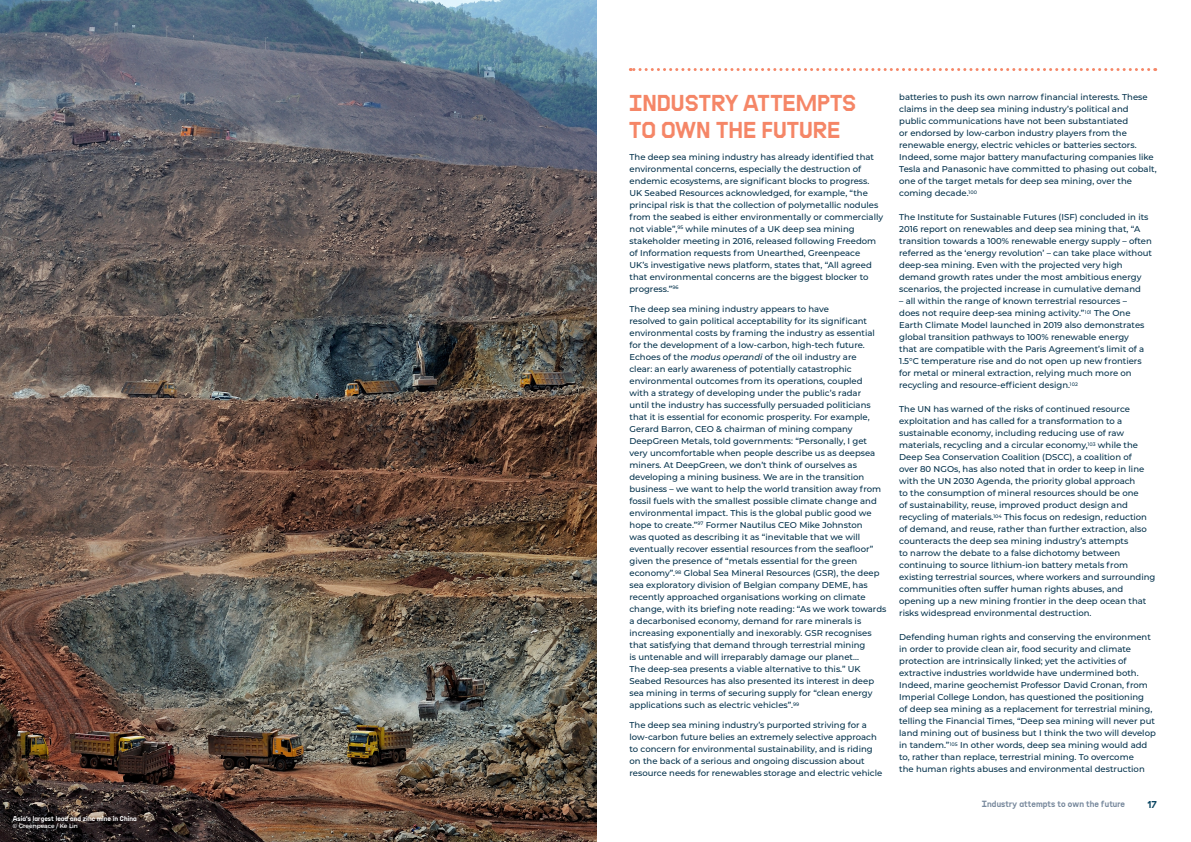
<style>
.page{position:relative;width:1191px;height:842px;background:#fff}
.page>*{position:absolute;margin:0;border:0;box-sizing:border-box;transform-origin:0 0}
.Page_title{font:23px/27.6px "Sanctuary LC";color:#f58667}
.t1{font:10px "Sanctuary LC";color:#0b4662}
.t2{font:9px "Sanctuary LC";letter-spacing:.01em;color:#78899d}
.t3{font:500 8.5px/12px "Montserrat";color:#03314b}
.captions{font:7px "Sanctuary LC";letter-spacing:.01em;color:#fff}
.captions-2{font:6px "Montserrat";color:#fff}
.s1{font-style:italic}
</style>
<div class="page">
<svg style="left:630px;top:68px;width:518px;height:3px"></svg>
<img style="left:0;top:0;width:597px;height:842px">
<p class="captions" style="left:13px;top:814px;width:125px">Asia's largest lead and zinc mine in China</p>
<p class="captions-2" style="left:13px;top:822px;width:67px">© Greenpeace / Ke Lin</p>
<p class="Page_title" style="left:629px;top:89px;width:229px">INDUSTRY ATTEMPTS<br>TO OWN THE FUTURE</p>
<p class="t3" style="left:629px;top:151px;width:255px">The deep sea mining industry has already identified that environmental concerns, especially the destruction of endemic ecosystems, are significant blocks to progress.<br>UK Seabed Resources acknowledged, for example, “the principal risk is that the collection of polymetallic nodules from the seabed is either environmentally or commercially not viable”,<sup>95</sup> while minutes of a UK deep sea mining stakeholder meeting in 2016, released following Freedom of Information requests from Unearthed, Greenpeace<br>UK’s investigative news platform, states that, “All agreed that environmental concerns are the biggest blocker to progress.”<sup>96</sup></p>
<p class="t3" style="left:629px;top:303px;width:258px">The deep sea mining industry appears to have<br>resolved to gain political acceptability for its significant environmental costs by framing the industry as essential for the development of a low-carbon, high-tech future.<br>Echoes of the <span class="s1">modus operandi</span> of the oil industry are<br>clear: an early awareness of potentially catastrophic environmental outcomes from its operations, coupled<br>with a strategy of developing under the public’s radar<br>until the industry has successfully persuaded politicians that it is essential for economic prosperity. For example, Gerard Barron, CEO &amp; chairman of mining company DeepGreen Metals, told governments: “Personally, I get very uncomfortable when people describe us as deepsea miners. At DeepGreen, we don’t think of ourselves as developing a mining business. We are in the transition business – we want to help the world transition away from fossil fuels with the smallest possible climate change and environmental impact. This is the global public good we hope to create.”<sup>97</sup> Former Nautilus CEO Mike Johnston<br>was quoted as describing it as “inevitable that we will eventually recover essential resources from the seafloor” given the presence of “metals essential for the green economy”.<sup>98</sup> Global Sea Mineral Resources (GSR), the deep sea exploratory division of Belgian company DEME, has recently approached organisations working on climate change, with its briefing note reading: “As we work towards a decarbonised economy, demand for rare minerals is increasing exponentially and inexorably. GSR recognises that satisfying that demand through terrestrial mining<br>is untenable and will irreparably damage our planet...<br>The deep-sea presents a viable alternative to this.” UK Seabed Resources has also presented its interest in deep sea mining in terms of securing supply for “clean energy applications such as electric vehicles”.<sup>99</sup></p>
<p class="t3" style="left:629px;top:719px;width:254px">The deep sea mining industry’s purported striving for a low-carbon future belies an extremely selective approach to concern for environmental sustainability, and is riding on the back of a serious and ongoing discussion about resource needs for renewables storage and electric vehicle</p>
<p class="t3" style="left:899px;top:91px;width:259px">batteries to push its own narrow financial interests. These claims in the deep sea mining industry’s political and public communications have not been substantiated<br>or endorsed by low-carbon industry players from the renewable energy, electric vehicles or batteries sectors.<br>Indeed, some major battery manufacturing companies like Tesla and Panasonic have committed to phasing out cobalt, one of the target metals for deep sea mining, over the coming decade.<sup>100</sup></p>
<p class="t3" style="left:899px;top:211px;width:254px">The Institute for Sustainable Futures (ISF) concluded in its 2016 report on renewables and deep sea mining that, “A transition towards a 100% renewable energy supply – often referred as the ‘energy revolution’ – can take place without deep-sea mining. Even with the projected very high demand growth rates under the most ambitious energy scenarios, the projected increase in cumulative demand</p>
<p class="t3" style="left:899px;top:295px;width:247px">– all within the range of known terrestrial resources – does not require deep-sea mining activity.”<sup>101</sup> The One Earth Climate Model launched in 2019 also demonstrates global transition pathways to 100% renewable energy that are compatible with the Paris Agreement’s limit of a 1.5°C temperature rise and do not open up new frontiers for metal or mineral extraction, relying much more on recycling and resource-efficient design.<sup>102</sup></p>
<p class="t3" style="left:899px;top:403px;width:258px">The UN has warned of the risks of continued resource exploitation and has called for a transformation to a sustainable economy, including reducing use of raw materials, recycling and a circular economy,<sup>103</sup> while the Deep Sea Conservation Coalition (DSCC), a coalition of<br>over 80 NGOs, has also noted that in order to keep in line with the UN 2030 Agenda, the priority global approach<br>to the consumption of mineral resources should be one<br>of sustainability, reuse, improved product design and recycling of materials.<sup>104</sup> This focus on redesign, reduction of demand, and reuse, rather than further extraction, also counteracts the deep sea mining industry’s attempts<br>to narrow the debate to a false dichotomy between continuing to source lithium-ion battery metals from existing terrestrial sources, where workers and surrounding communities often suffer human rights abuses, and opening up a new mining frontier in the deep ocean that risks widespread environmental destruction.</p>
<p class="t3" style="left:899px;top:631px;width:258px">Defending human rights and conserving the environment in order to provide clean air, food security and climate protection are intrinsically linked; yet the activities of extractive industries worldwide have undermined both.<br>Indeed, marine geochemist Professor David Cronan, from Imperial College London, has questioned the positioning<br>of deep sea mining as a replacement for terrestrial mining, telling the Financial Times, “Deep sea mining will never put land mining out of business but I think the two will develop in tandem.”<sup>105</sup> In other words, deep sea mining would add to, rather than replace, terrestrial mining. To overcome<br>the human rights abuses and environmental destruction</p>
<p class="t2" style="left:981px;top:798px;width:145px">Industry attempts to own the future</p>
<p class="t1" style="left:1147px;top:798px;width:11px">17</p>
</div>
